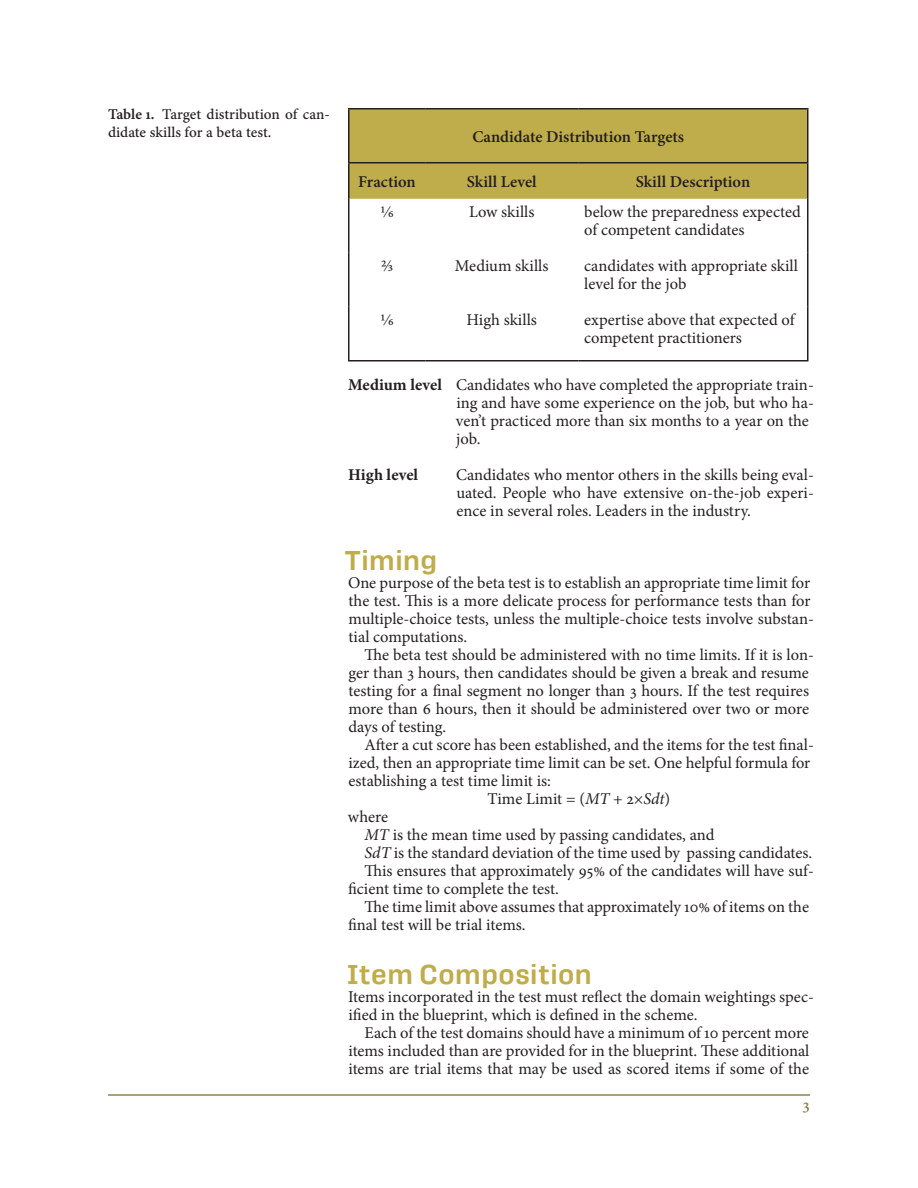
<style>
.page{position:relative;width:918px;height:1188px;background:#fff}
.page>*{position:absolute;margin:0;border:0;box-sizing:border-box;transform-origin:0 0}
.Heading_1{font:600 27px "Protipo Wide";letter-spacing:-.005em;color:#bfac4b}
.List_with_header_words{font:16.5px/18px "Minion Pro";letter-spacing:-.005em;color:#231f20}
.t1{font:600 16.5px "Minion Pro";color:#231f20}
.List_with_header_words-2{font:700 16.5px "Minion Pro";color:#231f20}
.t2{font:600 16.5px "Minion Pro";color:#8c8356}
.t3{font:15px/18px "Minion Pro Medium Capt";letter-spacing:-.005em;color:#231f20}
.s1{font-family:"Minion Pro Semibold Capt"}
.s2{font-weight:700}
.s3{font-style:italic}
</style>
<div class="page">
<hr style="left:108px;top:1094px;width:702px;height:2px;background:#8c8356">
<div style="left:350px;top:110px;width:457px;height:89px;background:#bfac4b"></div>
<hr style="left:348px;top:199px;width:2px;height:54px;background:#231f20">
<hr style="left:348px;top:253px;width:2px;height:54px;background:#231f20">
<hr style="left:348px;top:307px;width:2px;height:53px;background:#231f20">
<hr style="left:348px;top:360px;width:77px;height:2px;background:#231f20">
<hr style="left:425px;top:360px;width:153px;height:2px;background:#231f20">
<hr style="left:807px;top:164px;width:1px;height:35px;background:#231f20">
<hr style="left:807px;top:199px;width:1px;height:54px;background:#231f20">
<hr style="left:807px;top:253px;width:1px;height:54px;background:#231f20">
<hr style="left:807px;top:307px;width:1px;height:53px;background:#231f20">
<hr style="left:578px;top:360px;width:230px;height:2px;background:#231f20">
<hr style="left:348px;top:164px;width:2px;height:35px;background:#231f20">
<hr style="left:348px;top:108px;width:77px;height:2px;background:#231f20">
<hr style="left:348px;top:110px;width:2px;height:52px;background:#231f20">
<hr style="left:425px;top:108px;width:153px;height:2px;background:#231f20">
<hr style="left:578px;top:108px;width:230px;height:2px;background:#231f20">
<hr style="left:807px;top:110px;width:1px;height:52px;background:#231f20">
<hr style="left:348px;top:162px;width:77px;height:2px;background:#231f20">
<hr style="left:425px;top:162px;width:153px;height:2px;background:#231f20">
<hr style="left:578px;top:162px;width:230px;height:2px;background:#231f20">
<p class="t3" style="left:108px;top:105px;width:223px"><span class="s1">Table 1.</span> Target distribution of can&shy;didate skills for a beta test.</p>
<p class="t1" style="left:472px;top:125px;width:213px">Candidate Distribution Targets</p>
<p class="t1" style="left:358px;top:170px;width:59px">Fraction</p>
<p class="t1" style="left:467px;top:170px;width:71px">Skill Level</p>
<p class="t1" style="left:636px;top:170px;width:116px">Skill Description</p>
<p class="List_with_header_words" style="left:380px;top:203px;width:15px">1/6</p>
<p class="List_with_header_words" style="left:469px;top:203px;width:67px">Low skills</p>
<p class="List_with_header_words" style="left:584px;top:203px;width:218px">below the preparedness expected of competent candidates</p>
<p class="List_with_header_words" style="left:381px;top:257px;width:14px">2/3</p>
<p class="List_with_header_words" style="left:455px;top:257px;width:95px">Medium skills</p>
<p class="List_with_header_words" style="left:584px;top:257px;width:215px">candidates with appropriate skill level for the job</p>
<p class="List_with_header_words" style="left:380px;top:311px;width:15px">1/6</p>
<p class="List_with_header_words" style="left:467px;top:311px;width:72px">High skills</p>
<p class="List_with_header_words" style="left:584px;top:311px;width:212px">expertise above that expected of competent practitioners</p>
<p class="List_with_header_words" style="left:456px;top:376px;width:359px;text-indent:-108px"><span class="s2">Medium level</span> Candidates who have completed the appropriate train&shy;ing and have some experience on the job, but who ha&shy;ven’t practiced more than six months to a year on the job.</p>
<p class="List_with_header_words-2" style="left:348px;top:463px;width:71px">High level</p>
<p class="List_with_header_words" style="left:456px;top:466px;width:359px;text-align:justify">Candidates who mentor others in the skills being eval&shy;uated. People who have extensive on-the-job experi&shy;ence in several roles. Leaders in the industry.</p>
<p class="Heading_1" style="left:345px;top:545px;width:94px">Timing</p>
<p class="List_with_header_words" style="left:348px;top:574px;width:467px">One purpose of the beta test is to establish an appropriate time limit for the test. This is a more delicate process for performance tests than for multiple-choice tests, unless the multiple-choice tests involve substan&shy;tial computations.</p>
<p class="List_with_header_words" style="left:348px;top:646px;width:467px;text-indent:16px">The beta test should be administered with no time limits. If it is lon&shy;ger than 3 hours, then candidates should be given a break and resume testing for a final segment no longer than 3 hours. If the test requires more than 6 hours, then it should be administered over two or more days of testing.</p>
<p class="List_with_header_words" style="left:348px;top:736px;width:467px;text-indent:16px">After a cut score has been established, and the items for the test final&shy;ized, then an appropriate time limit can be set. One helpful formula for establishing a test time limit is:</p>
<p class="List_with_header_words" style="left:488px;top:790px;width:184px">Time Limit = (<span class="s3">MT</span> + 2×<span class="s3">Sdt</span>)</p>
<p class="List_with_header_words" style="left:348px;top:808px;width:42px">where</p>
<p class="List_with_header_words" style="left:364px;top:826px;width:351px"><span class="s3">MT</span> is the mean time used by passing candidates, and</p>
<p class="List_with_header_words" style="left:364px;top:844px;width:449px"><span class="s3">SdT</span> is the standard deviation of the time used by passing candidates.</p>
<p class="List_with_header_words" style="left:348px;top:862px;width:467px;text-indent:16px">This ensures that approximately 95% of the candidates will have suf&shy;ficient time to complete the test.</p>
<p class="List_with_header_words" style="left:348px;top:898px;width:462px;text-indent:16px">The time limit above assumes that approximately 10% of items on the final test will be trial items.</p>
<p class="Heading_1" style="left:347px;top:959px;width:247px">Item Composition</p>
<p class="List_with_header_words" style="left:348px;top:988px;width:467px">Items incorporated in the test must reflect the domain weightings spec&shy;ified in the blueprint, which is defined in the scheme.</p>
<p class="List_with_header_words" style="left:348px;top:1024px;width:463px;text-align:justify;text-indent:16px">Each of the test domains should have a minimum of 10 percent more items included than are provided for in the blueprint. These additional items are trial items that may be used as scored items if some of the</p>
<p class="t2" style="left:803px;top:1093px;width:9px">3</p>
</div>
